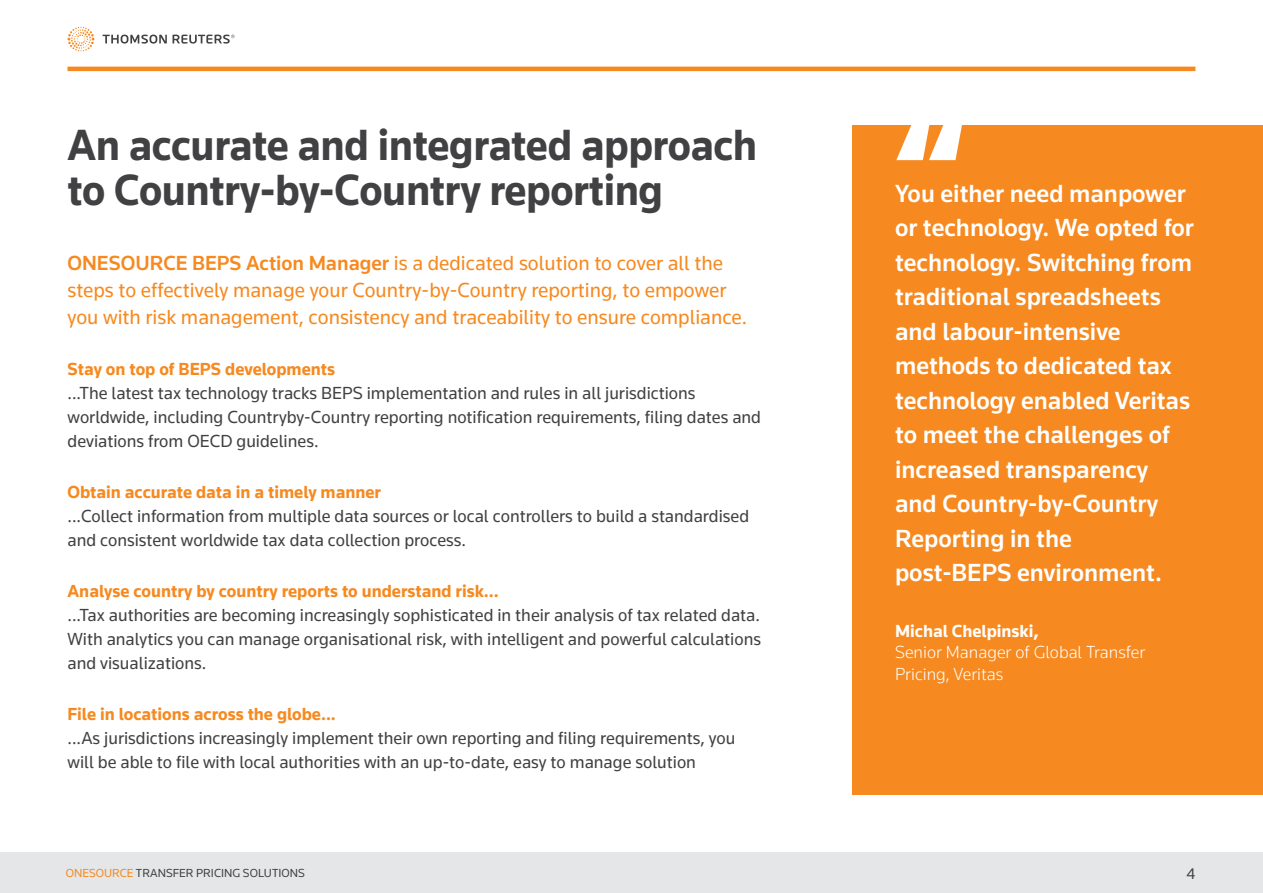
<style>
.page{position:relative;width:1263px;height:893px;background:#fff}
.page>*{position:absolute;margin:0;border:0;box-sizing:border-box;transform-origin:0 0}
.t1{font:900 135px "Knowledge 2017";color:#fff}
.t2{font:700 45px/45px "Knowledge 2017";letter-spacing:-.01em;color:#414042}
.t3{font:500 25.5px/34.5px "Knowledge 2017";color:#fff}
.t4{font:21px/27px "Knowledge 2017";color:#f6891f}
.t5{font:18px/24px "Knowledge 2017";color:#414042}
.t6{font:700 18px "Knowledge 2017";color:#f6891f}
.t7{font:300 18px/21.6px "Knowledge 2017";color:#fff}
.t8{font:700 18px "Knowledge 2017";color:#fff}
.t9{font:15.75px "Knowledge 2017";color:#414042}
.t10{font:12px "Knowledge 2017";color:#414042}
.s1{font-weight:500}
.s2{color:#f6891f}
</style>
<div class="page">
<div style="left:0;top:852px;width:1263px;height:41px;background:#e4e6e7"></div>
<hr style="left:68px;top:67px;width:1127px;height:4px;background:#f6891f">
<svg style="left:68px;top:27px;width:26px;height:24px"></svg>
<svg style="left:103px;top:35px;width:132px;height:9px"></svg>
<div style="left:852px;top:125px;width:411px;height:670px;background:#f6891f"></div>
<h2 class="t2" style="left:68px;top:122px;width:691px">An accurate and integrated approach to Country-by-Country reporting</h2>
<p class="t4" style="left:68px;top:249px;width:681px"><span class="s1">ONESOURCE BEPS Action Manager</span> is a dedicated solution to cover all the steps to effectively manage your Country-by-Country reporting, to empower you with risk management, consistency and traceability to ensure compliance.</p>
<p class="t6" style="left:68px;top:357px;width:269px">Stay on top of BEPS developments</p>
<p class="t5" style="left:68px;top:380px;width:695px">...The latest tax technology tracks BEPS implementation and rules in all jurisdictions worldwide, including Countryby-Country reporting notification requirements, filing dates and deviations from OECD guidelines.</p>
<p class="t6" style="left:68px;top:480px;width:315px">Obtain accurate data in a timely manner</p>
<p class="t5" style="left:68px;top:503px;width:683px">...Collect information from multiple data sources or local controllers to build a standardised and consistent worldwide tax data collection process.</p>
<p class="t6" style="left:68px;top:579px;width:433px">Analyse country by country reports to understand risk...</p>
<p class="t5" style="left:68px;top:602px;width:695px;text-align:justify">...Tax authorities are becoming increasingly sophisticated in their analysis of tax related data.<br>With analytics you can manage organisational risk, with intelligent and powerful calculations and visualizations.</p>
<p class="t6" style="left:68px;top:702px;width:270px">File in locations across the globe...</p>
<p class="t5" style="left:68px;top:725px;width:669px">...As jurisdictions increasingly implement their own reporting and filing requirements, you will be able to file with local authorities with an up-to-date, easy to manage solution</p>
<h1 class="t1" style="left:896px;top:86px;width:69px">“</h1>
<p class="t3" style="left:895px;top:176px;width:300px">You either need manpower or technology. We opted for technology. Switching from traditional spreadsheets and labour-intensive methods to dedicated tax technology enabled Veritas to meet the challenges of increased transparency and Country-by-Country<br>Reporting in the post-BEPS environment.</p>
<p class="t8" style="left:895px;top:620px;width:146px">Michal Chelpinski,</p>
<p class="t7" style="left:895px;top:641px;width:252px">Senior Manager of Global Transfer<br>Pricing, Veritas</p>
<p class="t10" style="left:66px;top:866px;width:240px"><span class="s2">ONESOURCE</span> TRANSFER PRICING SOLUTIONS</p>
<p class="t9" style="left:1186px;top:864px;width:10px">4</p>
</div>
